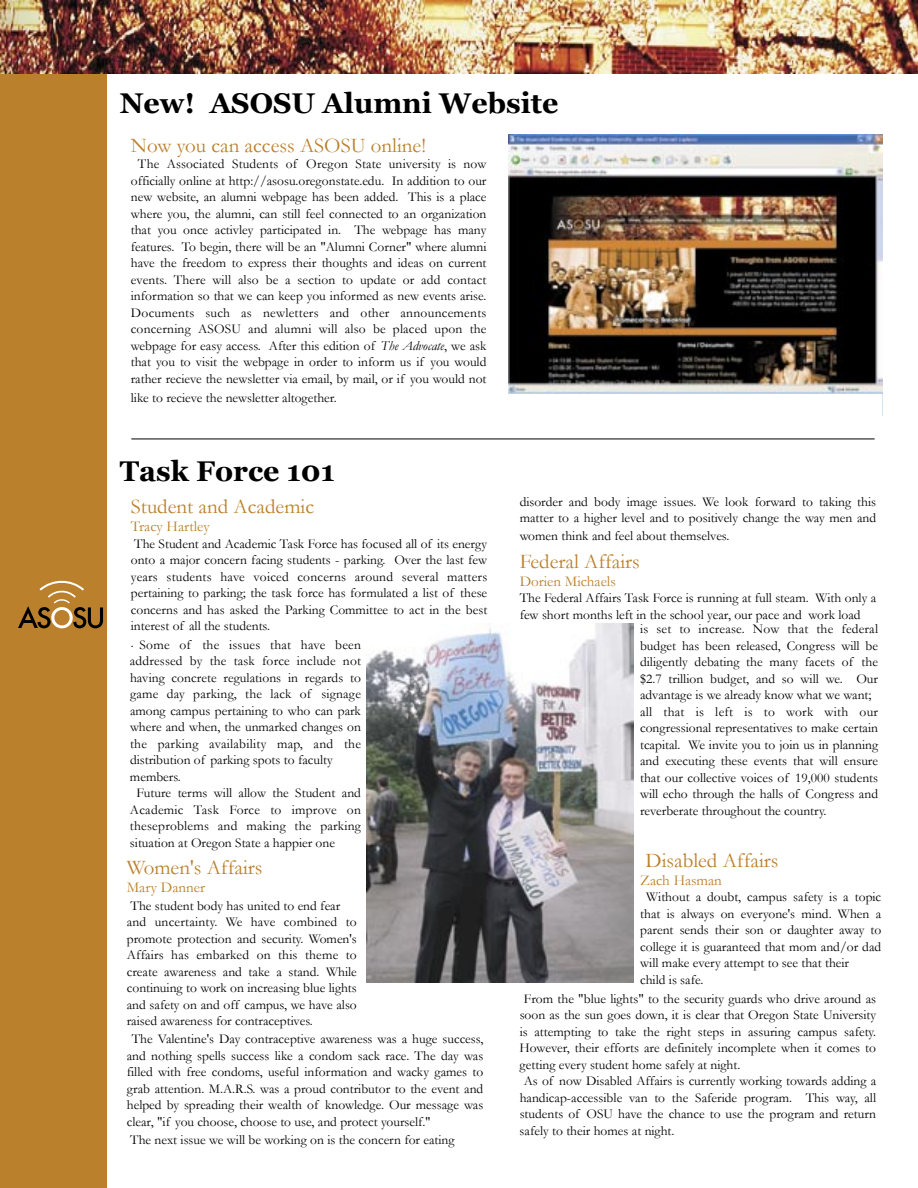
<style>
.page{position:relative;width:918px;height:1188px;background:#fff}
.page>*{position:absolute;margin:0;border:0;box-sizing:border-box;transform-origin:0 0}
.t1{font:700 28.5px "Georgia";color:#000}
.t2{font:21px "Garamond";color:#bb802b}
.t3{font:15px "Garamond";color:#bb802b}
.t4{font:13.5px/16.5px "Garamond";color:#000}
.t5{font:13.5px "Garamond";letter-spacing:.02em;color:#000}
.s1{font-style:italic}
</style>
<div class="page">
<div style="left:0;top:3px;width:107px;height:1185px;background:#bb802b"></div>
<img style="left:0;top:0;width:918px;height:74px">
<svg style="left:18px;top:580px;width:85px;height:48px"></svg>
<img style="left:366px;top:624px;width:267px;height:359px">
<img style="left:508px;top:135px;width:375px;height:259px">
<p class="t1" style="left:120px;top:87px;width:440px">New! ASOSU Alumni Website</p>
<p class="t2" style="left:131px;top:131px;width:297px">Now you can access ASOSU online!</p>
<p class="t4" style="left:131px;top:155px;width:357px;text-align:center">The Associated Students of Oregon State university is now officially online at http://asosu.oregonstate.edu. In addition to our new website, an alumni webpage has been added. This is a place where you, the alumni, can still feel connected to an organization that you once activley participated in. The webpage has many features. To begin, there will be an "Alumni Corner" where alumni have the freedom to express their thoughts and ideas on current events. There will also be a section to update or add contact information so that we can keep you informed as new events arise.<br>Documents such as newletters and other announcements concerning ASOSU and alumni will also be placed upon the webpage for easy access. After this edition of <span class="s1">The Advocate</span>, we ask that you to visit the webpage in order to inform us if you would rather recieve the newsletter via email, by mail, or if you would not</p>
<p class="t4" style="left:131px;top:389px;width:208px">like to recieve the newsletter altogether.</p>
<p class="t1" style="left:120px;top:455px;width:217px">Task Force 101</p>
<p class="t2" style="left:131px;top:492px;width:185px">Student and Academic</p>
<p class="t3" style="left:131px;top:516px;width:80px">Tracy Hartley</p>
<p class="t4" style="left:131px;top:535px;width:358px">The Student and Academic Task Force has focused all of its energy onto a major concern facing students - parking. Over the last few years students have voiced concerns around several matters pertaining to parking; the task force has formulated a list of these concerns and has asked the Parking Committee to act in the best interest of all the students.<br>.</p>
<p class="t5" style="left:140px;top:636px;width:223px">Some of the issues that have been</p>
<p class="t4" style="left:130px;top:653px;width:233px">addressed by the task force include not</p>
<p class="t4" style="left:130px;top:669px;width:232px">having concrete regulations in regards to</p>
<p class="t4" style="left:130px;top:686px;width:233px">game day parking, the lack of signage</p>
<p class="t4" style="left:130px;top:702px;width:232px">among campus pertaining to who can park</p>
<p class="t4" style="left:130px;top:719px;width:232px">where and when, the unmarked changes on</p>
<p class="t5" style="left:130px;top:735px;width:233px">the parking availability map, and the</p>
<p class="t4" style="left:130px;top:752px;width:204px">distribution of parking spots to faculty</p>
<p class="t4" style="left:130px;top:768px;width:52px">members.</p>
<p class="t4" style="left:136px;top:785px;width:226px">Future terms will allow the Student and</p>
<p class="t5" style="left:130px;top:801px;width:232px">Academic Task Force to improve on</p>
<p class="t4" style="left:130px;top:818px;width:233px">theseproblems and making the parking</p>
<p class="t4" style="left:130px;top:834px;width:207px">situation at Oregon State a happier one</p>
<p class="t2" style="left:127px;top:853px;width:137px">Women's Affairs</p>
<p class="t3" style="left:127px;top:877px;width:80px">Mary Danner</p>
<p class="t4" style="left:127px;top:897px;width:232px">The student body has united to end fear and uncertainty. We have combined to promote protection and security. Women's Affairs has embarked on this theme to create awareness and take a stand. While continuing to work on increasing blue lights and safety on and off campus, we have also raised awareness for contraceptives.</p>
<p class="t4" style="left:127px;top:1031px;width:358px;text-align:justify;text-indent:5px">The Valentine's Day contraceptive awareness was a huge success, and nothing spells success like a condom sack race. The day was filled with free condoms, useful information and wacky games to grab attention. M.A.R.S. was a proud contributor to the event and helped by spreading their wealth of knowledge. Our message was clear, "if you choose, choose to use, and protect yourself."</p>
<p class="t4" style="left:130px;top:1131px;width:326px">The next issue we will be working on is the concern for eating</p>
<p class="t4" style="left:520px;top:493px;width:358px">disorder and body image issues. We look forward to taking this matter to a higher level and to positively change the way men and</p>
<p class="t4" style="left:520px;top:527px;width:211px">women think and feel about themselves.</p>
<p class="t2" style="left:520px;top:547px;width:122px">Federal Affairs</p>
<p class="t3" style="left:520px;top:571px;width:98px">Dorien Michaels</p>
<p class="t4" style="left:520px;top:589px;width:358px">The Federal Affairs Task Force is running at full steam. With only a few short months left in the school year, our pace and work load</p>
<p class="t4" style="left:640px;top:620px;width:240px">is set to increase. Now that the federal budget has been released, Congress will be diligently debating the many facets of the $2.7 trillion budget, and so will we. Our advantage is we already know what we want; all that is left is to work with our congressional representatives to make certain tcapital. We invite you to join us in planning and executing these events that will ensure that our collective voices of 19,000 students will echo through the halls of Congress and reverberate throughout the country.</p>
<p class="t2" style="left:646px;top:846px;width:134px">Disabled Affairs</p>
<p class="t3" style="left:640px;top:870px;width:83px">Zach Hasman</p>
<p class="t4" style="left:640px;top:889px;width:243px;text-indent:6px">Without a doubt, campus safety is a topic that is always on everyone's mind. When a parent sends their son or daughter away to college it is guaranteed that mom and/or dad will make every attempt to see that their<br>child is safe.</p>
<p class="t4" style="left:524px;top:990px;width:354px">From the "blue lights" to the security guards who drive around as</p>
<p class="t4" style="left:520px;top:1007px;width:358px">soon as the sun goes down, it is clear that Oregon State University</p>
<p class="t4" style="left:520px;top:1023px;width:358px">is attempting to take the right steps in assuring campus safety.</p>
<p class="t4" style="left:520px;top:1040px;width:358px">However, their efforts are definitely incomplete when it comes to</p>
<p class="t4" style="left:520px;top:1056px;width:222px">getting every student home safely at night.</p>
<p class="t4" style="left:524px;top:1073px;width:354px">As of now Disabled Affairs is currently working towards adding a</p>
<p class="t4" style="left:520px;top:1089px;width:358px">handicap-accessible van to the Saferide program. This way, all</p>
<p class="t4" style="left:520px;top:1106px;width:358px">students of OSU have the chance to use the program and return</p>
<p class="t4" style="left:520px;top:1122px;width:156px">safely to their homes at night.</p>
</div>
